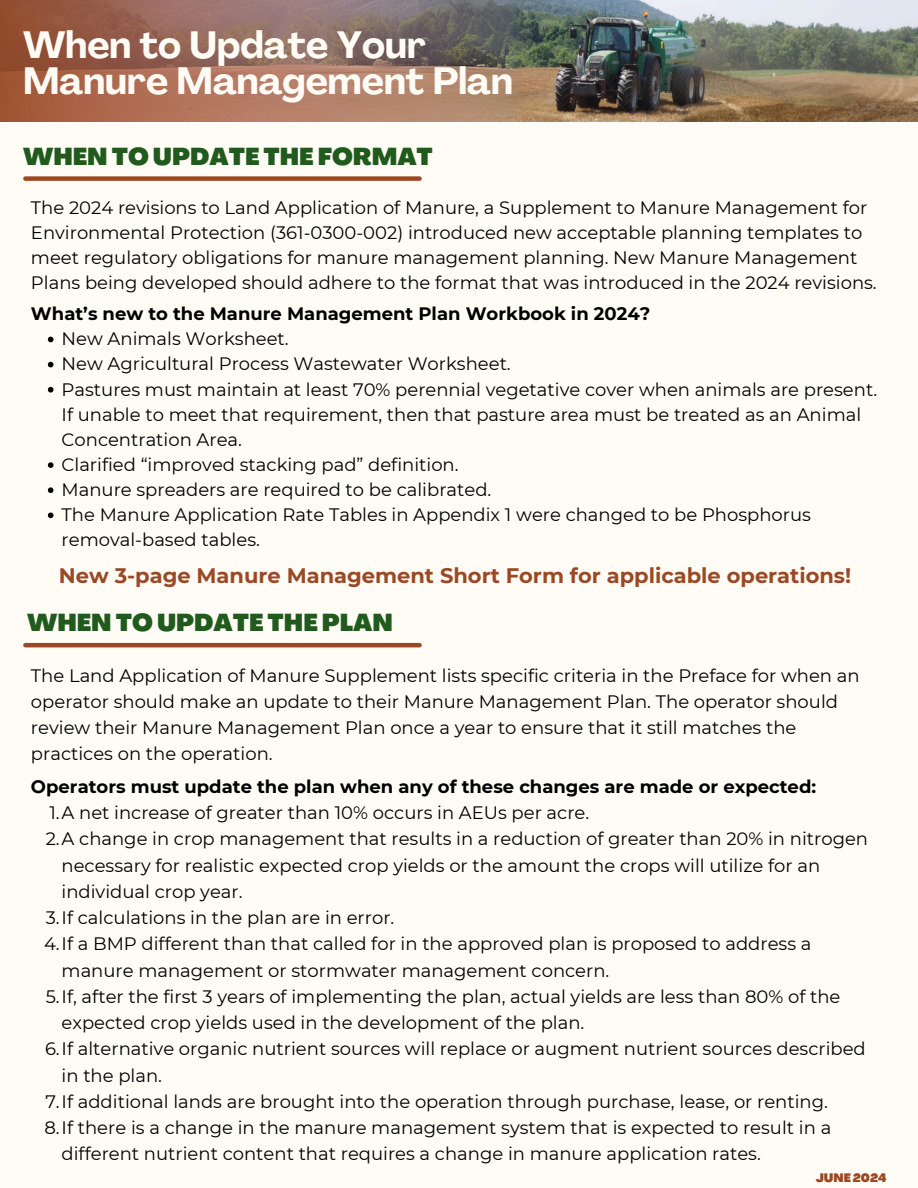
<style>
.page{position:relative;width:918px;height:1188px;background:#fffcf5}
.page>*{position:absolute;margin:0;border:0;box-sizing:border-box;transform-origin:0 0}
.t1{font:700 37.5px/36px "Agrandir";color:#fffcf5}
.t2{font:900 24px "Agrandir";color:#205b1d}
.t3{font:700 21px "Montserrat";color:#9b4824}
.t4{font:18px/26.2px "Montserrat";color:#000}
.t5{font:700 18px "Montserrat";color:#000}
.t6{font:900 12px "Agrandir";color:#9b4824}
</style>
<div class="page">
<svg style="left:48px;top:337px;width:5px;height:5px"></svg>
<svg style="left:48px;top:362px;width:5px;height:5px"></svg>
<svg style="left:48px;top:387px;width:5px;height:6px"></svg>
<svg style="left:48px;top:462px;width:5px;height:6px"></svg>
<svg style="left:48px;top:487px;width:5px;height:6px"></svg>
<svg style="left:48px;top:513px;width:5px;height:5px"></svg>
<img style="left:547px;top:0;width:370px;height:122px">
<svg style="left:0;top:0;width:547px;height:122px;background:#986e5c"></svg>
<div style="left:25px;top:176px;width:395px;height:5px;background:#9b4824"></div>
<hr style="left:25px;top:643px;width:395px;height:4px;background:#9b4824">
<p class="t1" style="left:23px;top:31px;width:491px">When to Update Your<br>Manure Management Plan</p>
<p class="t2" style="left:23px;top:147px;width:411px">WHEN TO UPDATE THE FORMAT</p>
<p class="t4" style="left:31px;top:195px;width:847px;line-height:25.2px">The 2024 revisions to Land Application of Manure, a Supplement to Manure Management for Environmental Protection (361-0300-002) introduced new acceptable planning templates to meet regulatory obligations for manure management planning. New Manure Management Plans being developed should adhere to the format that was introduced in the 2024 revisions.</p>
<h1 class="t5" style="left:31px;top:303px;width:621px">What’s new to the Manure Management Plan Workbook in 2024?</h1>
<h2 class="t4" style="left:62px;top:326px;width:229px">New Animals Worksheet.</h2>
<h5 class="t4" style="left:62px;top:351px;width:451px">New Agricultural Process Wastewater Worksheet.</h5>
<h4 class="t4" style="left:62px;top:376px;width:817px;line-height:25.2px">Pastures must maintain at least 70% perennial vegetative cover when animals are present.<br>If unable to meet that requirement, then that pasture area must be treated as an Animal<br>Concentration Area.</h4>
<p class="t4" style="left:62px;top:451px;width:399px">Clarified “improved stacking pad” definition.</p>
<p class="t4" style="left:62px;top:476px;width:431px">Manure spreaders are required to be calibrated.</p>
<p class="t4" style="left:62px;top:502px;width:751px;line-height:25.2px">The Manure Application Rate Tables in Appendix 1 were changed to be Phosphorus removal-based tables.</p>
<p class="t3" style="left:59px;top:563px;width:794px">New 3-page Manure Management Short Form for applicable operations!</p>
<p class="t2" style="left:27px;top:613px;width:367px">WHEN TO UPDATE THE PLAN</p>
<p class="t4" style="left:31px;top:662px;width:830px">The Land Application of Manure Supplement lists specific criteria in the Preface for when an operator should make an update to their Manure Management Plan. The operator should review their Manure Management Plan once a year to ensure that it still matches the practices on the operation.</p>
<h3 class="t5" style="left:31px;top:776px;width:787px">Operators must update the plan when any of these changes are made or expected:</h3>
<h2 class="t4" style="left:49px;top:800px;width:541px">1.A net increase of greater than 10% occurs in AEUs per acre.</h2>
<h5 class="t4" style="left:62px;top:826px;width:808px;text-indent:-16px">2.A change in crop management that results in a reduction of greater than 20% in nitrogen necessary for realistic expected crop yields or the amount the crops will utilize for an individual crop year.</h5>
<h4 class="t4" style="left:46px;top:905px;width:350px">3.If calculations in the plan are in error.</h4>
<p class="t4" style="left:62px;top:931px;width:751px;text-indent:-18px">4.If a BMP different than that called for in the approved plan is proposed to address a manure management or stormwater management concern.</p>
<p class="t4" style="left:62px;top:983px;width:780px;text-indent:-16px">5.If, after the first 3 years of implementing the plan, actual yields are less than 80% of the expected crop yields used in the development of the plan.</p>
<p class="t4" style="left:62px;top:1036px;width:806px;text-indent:-17px">6.If alternative organic nutrient sources will replace or augment nutrient sources described in the plan.</p>
<p class="t4" style="left:45px;top:1088px;width:784px">7.If additional lands are brought into the operation through purchase, lease, or renting.</p>
<p class="t4" style="left:62px;top:1115px;width:771px;text-indent:-17px">8.If there is a change in the manure management system that is expected to result in a different nutrient content that requires a change in manure application rates.</p>
<p class="t6" style="left:816px;top:1173px;width:72px">JUNE 2024</p>
</div>
